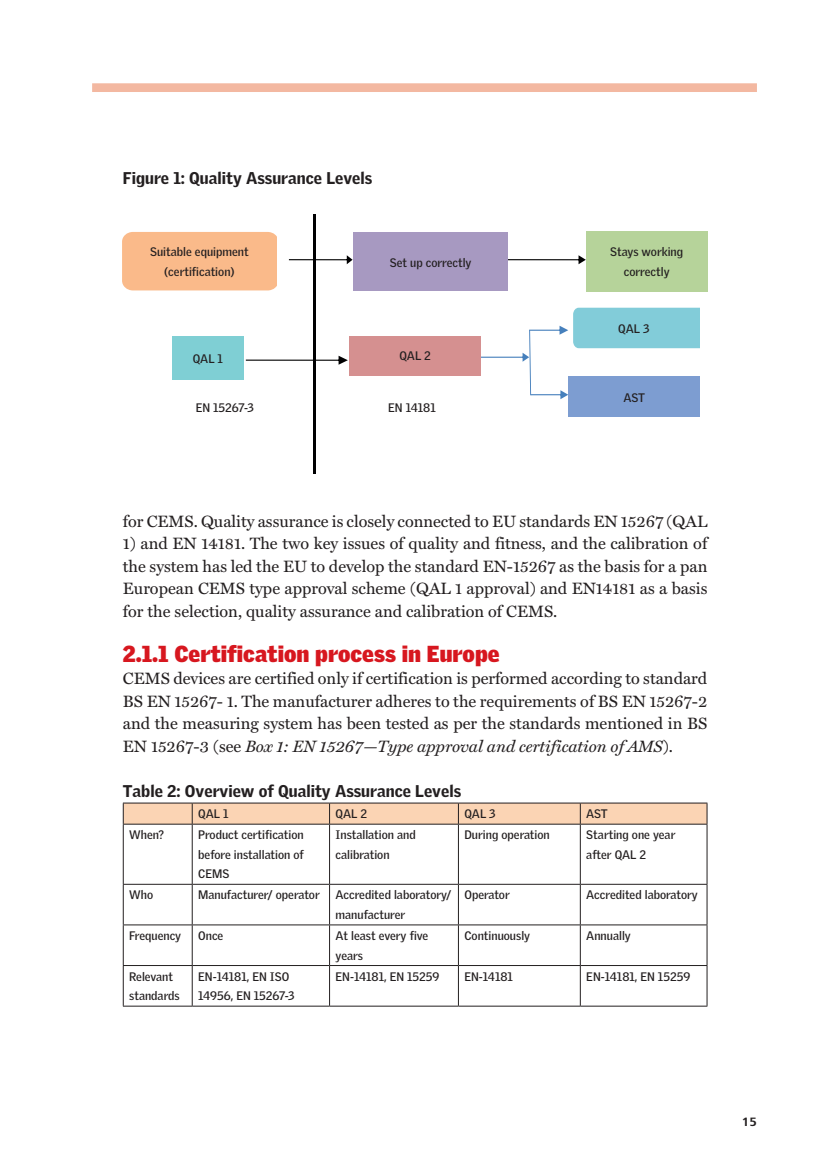
<style>
.page{position:relative;width:835px;height:1161px;background:#fff}
.page>*{position:absolute;margin:0;border:0;box-sizing:border-box;transform-origin:0 0}
._01_CroshedHead_A{font:900 22.5px "Griffith Gothic";color:#d7171f}
.t1{font:16.5px/22.5px "Miller Text";color:#231f20;text-align:justify}
.Table___Graph_head{font:900 16.5px "Griffith Gothic";color:#231f20}
.Table_text{font:700 12px/19.5px "Griffith Gothic";color:#231f20}
.t2{font:700 condensed 12px "Frutiger";color:#231f20;scale:1.2 1}
.s1{font-style:italic}
</style>
<div class="page">
<div style="left:92px;top:83px;width:665px;height:9px;background:#f3b8a1"></div>
<svg style="left:123px;top:803px;width:585px;height:21px;background:#efcaac"></svg>
<hr style="left:123px;top:824px;width:69px;height:1px;background:#231f20">
<hr style="left:123px;top:824px;width:1px;height:60px;background:#231f20">
<hr style="left:192px;top:824px;width:138px;height:1px;background:#231f20">
<hr style="left:192px;top:824px;width:1px;height:60px;background:#231f20">
<hr style="left:330px;top:824px;width:128px;height:1px;background:#231f20">
<hr style="left:329px;top:824px;width:1px;height:60px;background:#231f20">
<hr style="left:458px;top:824px;width:122px;height:1px;background:#231f20">
<hr style="left:458px;top:824px;width:1px;height:60px;background:#231f20">
<hr style="left:580px;top:824px;width:127px;height:1px;background:#231f20">
<hr style="left:580px;top:824px;width:1px;height:60px;background:#231f20">
<hr style="left:707px;top:824px;width:1px;height:60px;background:#231f20">
<hr style="left:123px;top:884px;width:69px;height:1px;background:#231f20">
<hr style="left:123px;top:884px;width:1px;height:40px;background:#231f20">
<hr style="left:192px;top:884px;width:138px;height:1px;background:#231f20">
<hr style="left:192px;top:884px;width:1px;height:40px;background:#231f20">
<hr style="left:330px;top:884px;width:128px;height:1px;background:#231f20">
<hr style="left:329px;top:884px;width:1px;height:40px;background:#231f20">
<hr style="left:458px;top:884px;width:122px;height:1px;background:#231f20">
<hr style="left:458px;top:884px;width:1px;height:40px;background:#231f20">
<hr style="left:580px;top:884px;width:127px;height:1px;background:#231f20">
<hr style="left:580px;top:884px;width:1px;height:40px;background:#231f20">
<hr style="left:707px;top:884px;width:1px;height:40px;background:#231f20">
<hr style="left:123px;top:924px;width:69px;height:1px;background:#231f20">
<hr style="left:123px;top:925px;width:1px;height:40px;background:#231f20">
<hr style="left:192px;top:924px;width:138px;height:1px;background:#231f20">
<hr style="left:192px;top:925px;width:1px;height:40px;background:#231f20">
<hr style="left:330px;top:924px;width:128px;height:1px;background:#231f20">
<hr style="left:329px;top:925px;width:1px;height:40px;background:#231f20">
<hr style="left:458px;top:924px;width:122px;height:1px;background:#231f20">
<hr style="left:458px;top:925px;width:1px;height:40px;background:#231f20">
<hr style="left:580px;top:924px;width:127px;height:1px;background:#231f20">
<hr style="left:580px;top:925px;width:1px;height:40px;background:#231f20">
<hr style="left:707px;top:925px;width:1px;height:40px;background:#231f20">
<hr style="left:123px;top:965px;width:69px;height:1px;background:#231f20">
<hr style="left:123px;top:966px;width:1px;height:40px;background:#231f20">
<hr style="left:192px;top:965px;width:138px;height:1px;background:#231f20">
<hr style="left:192px;top:966px;width:1px;height:40px;background:#231f20">
<hr style="left:330px;top:965px;width:128px;height:1px;background:#231f20">
<hr style="left:329px;top:966px;width:1px;height:40px;background:#231f20">
<hr style="left:458px;top:965px;width:122px;height:1px;background:#231f20">
<hr style="left:458px;top:966px;width:1px;height:40px;background:#231f20">
<hr style="left:580px;top:965px;width:127px;height:1px;background:#231f20">
<hr style="left:580px;top:966px;width:1px;height:40px;background:#231f20">
<hr style="left:707px;top:966px;width:1px;height:40px;background:#231f20">
<hr style="left:123px;top:1006px;width:69px;height:1px;background:#231f20">
<hr style="left:192px;top:1006px;width:138px;height:1px;background:#231f20">
<hr style="left:330px;top:1006px;width:128px;height:1px;background:#231f20">
<hr style="left:458px;top:1006px;width:122px;height:1px;background:#231f20">
<hr style="left:580px;top:1006px;width:127px;height:1px;background:#231f20">
<div style="left:569px;top:377px;width:131px;height:40px;background:#7d9dd1"></div>
<div style="left:586px;top:231px;width:121px;height:60px;background:#b6d39a"></div>
<svg style="left:508px;top:255px;width:78px;height:9px"></svg>
<svg style="left:289px;top:255px;width:64px;height:9px"></svg>
<svg style="left:246px;top:356px;width:102px;height:9px"></svg>
<div style="left:350px;top:336px;width:131px;height:39px;background:#d59090"></div>
<hr style="left:313px;top:214px;width:3px;height:260px;background:#000001">
<svg style="left:481px;top:308px;width:218px;height:91px"></svg>
<div style="left:172px;top:336px;width:72px;height:44px;background:#7fcfd4"></div>
<div style="left:353px;top:233px;width:155px;height:58px;background:#a799c1"></div>
<div style="left:122px;top:232px;width:155px;height:58px;background:#faba8a"></div>
<p class="Table___Graph_head" style="left:123px;top:168px;width:251px">Figure 1: Quality Assurance Levels</p>
<p class="Table_text" style="left:150px;top:242px;width:100px;text-align:center">Suitable equipment (certification)</p>
<p class="Table_text" style="left:390px;top:252px;width:83px">Set up correctly</p>
<p class="Table_text" style="left:610px;top:242px;width:74px;text-align:center">Stays working correctly</p>
<p class="Table_text" style="left:193px;top:348px;width:32px">QAL 1</p>
<p class="Table_text" style="left:399px;top:346px;width:33px">QAL 2</p>
<p class="Table_text" style="left:196px;top:398px;width:60px">EN 15267-3</p>
<p class="Table_text" style="left:388px;top:398px;width:49px">EN 14181</p>
<p class="Table_text" style="left:618px;top:318px;width:33px">QAL 3</p>
<p class="Table_text" style="left:624px;top:387px;width:23px">AST</p>
<p class="t1" style="left:123px;top:509px;width:586px">for CEMS. Quality assurance is closely connected to EU standards EN 15267 (QAL</p>
<p class="t1" style="left:123px;top:532px;width:586px">1) and EN 14181. The two key issues of quality and fitness, and the calibration of the system has led the EU to develop the standard EN-15267 as the basis for a pan European CEMS type approval scheme (QAL 1 approval) and EN14181 as a basis for the selection, quality assurance and calibration of CEMS.</p>
<p class="_01_CroshedHead_A" style="left:123px;top:640px;width:378px">2.1.1 Certification process in Europe</p>
<p class="t1" style="left:123px;top:667px;width:586px">CEMS devices are certified only if certification is performed according to standard BS EN 15267- 1. The manufacturer adheres to the requirements of BS EN 15267-2 and the measuring system has been tested as per the standards mentioned in BS EN 15267-3 (see <span class="s1">Box 1: EN 15267—Type approval and certification of AMS</span>).</p>
<p class="Table___Graph_head" style="left:123px;top:781px;width:340px">Table 2: Overview of Quality Assurance Levels</p>
<p class="Table_text" style="left:198px;top:804px;width:32px">QAL 1</p>
<p class="Table_text" style="left:336px;top:804px;width:33px">QAL 2</p>
<p class="Table_text" style="left:464px;top:804px;width:33px">QAL 3</p>
<p class="Table_text" style="left:586px;top:804px;width:23px">AST</p>
<p class="Table_text" style="left:129px;top:825px;width:36px">When?</p>
<p class="Table_text" style="left:198px;top:825px;width:107px;text-align:justify">Product certification before installation of CEMS</p>
<p class="Table_text" style="left:336px;top:825px;width:82px">Installation and calibration</p>
<p class="Table_text" style="left:464px;top:825px;width:87px">During operation</p>
<p class="Table_text" style="left:586px;top:825px;width:91px">Starting one year after QAL 2</p>
<p class="Table_text" style="left:129px;top:885px;width:25px">Who</p>
<p class="Table_text" style="left:198px;top:885px;width:123px">Manufacturer/ operator</p>
<p class="Table_text" style="left:336px;top:885px;width:117px">Accredited laboratory/ manufacturer</p>
<p class="Table_text" style="left:464px;top:885px;width:47px">Operator</p>
<p class="Table_text" style="left:586px;top:885px;width:113px">Accredited laboratory</p>
<p class="Table_text" style="left:129px;top:925px;width:53px">Frequency</p>
<p class="Table_text" style="left:198px;top:925px;width:27px">Once</p>
<p class="Table_text" style="left:336px;top:925px;width:94px">At least every five years</p>
<p class="Table_text" style="left:464px;top:925px;width:67px">Continuously</p>
<p class="Table_text" style="left:586px;top:925px;width:46px">Annually</p>
<p class="Table_text" style="left:129px;top:966px;width:52px">Relevant standards</p>
<p class="Table_text" style="left:198px;top:966px;width:98px">EN-14181, EN ISO<br>14956, EN 15267-3</p>
<p class="Table_text" style="left:336px;top:966px;width:105px">EN-14181, EN 15259</p>
<p class="Table_text" style="left:464px;top:966px;width:50px">EN-14181</p>
<p class="Table_text" style="left:586px;top:966px;width:105px">EN-14181, EN 15259</p>
<p class="t2" style="left:742px;top:1115px;width:14px">15</p>
</div>
